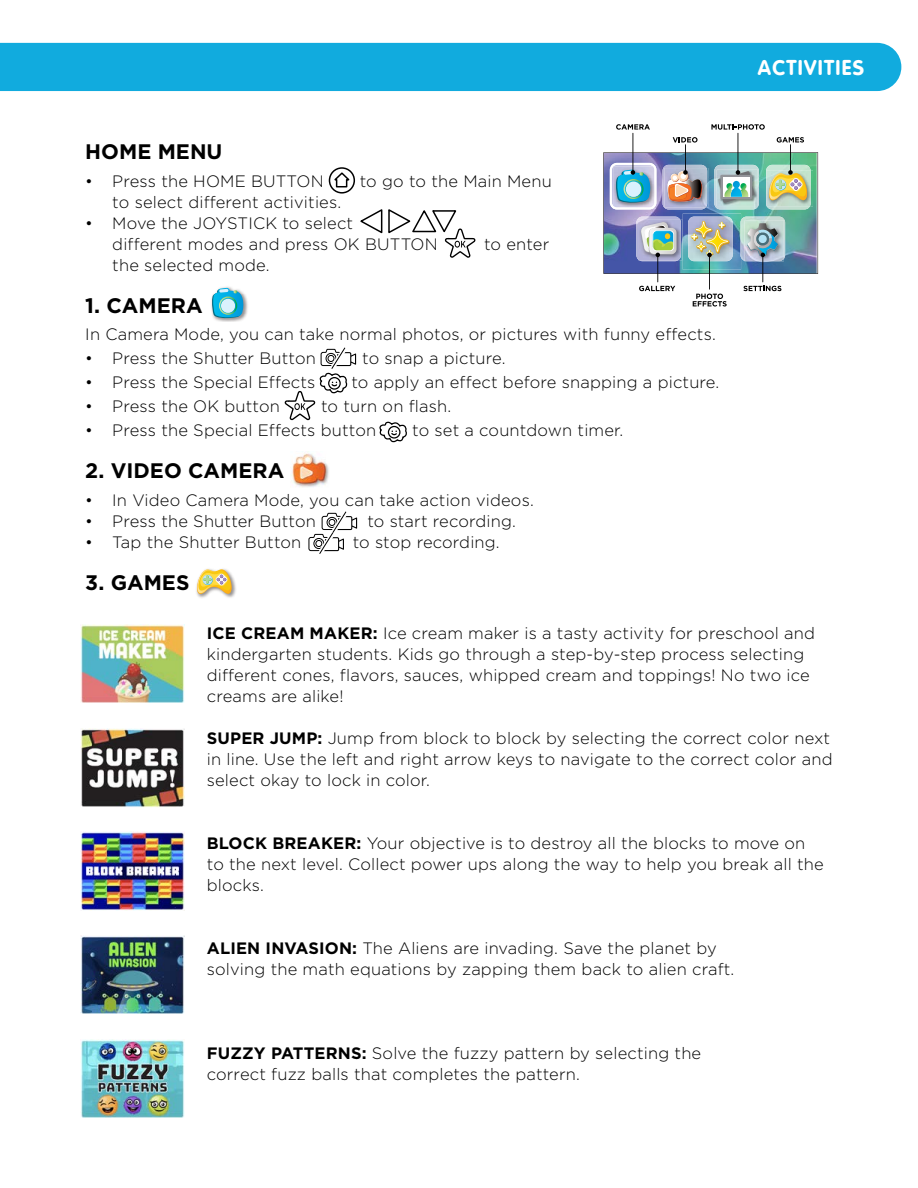
<style>
.page{position:relative;width:918px;height:1188px;background:#fff}
.page>*{position:absolute;margin:0;border:0;box-sizing:border-box;transform-origin:0 0}
.t1{font:700 21px "Gotham";color:#000}
.t2{font:21px "VAG Rounded Bold";letter-spacing:.06em;color:#fff}
.t3{font:300 16.5px/21px "Gotham";letter-spacing:.01em;color:#000}
.s1{font-weight:700}
</style>
<div class="page">
<img style="left:81px;top:1039px;width:103px;height:79px">
<img style="left:80px;top:624px;width:105px;height:79px">
<img style="left:80px;top:935px;width:105px;height:79px">
<img style="left:80px;top:728px;width:105px;height:79px">
<img style="left:80px;top:832px;width:105px;height:79px">
<div style="left:0;top:43px;width:901px;height:48px;background:#11abde"></div>
<img style="left:215px;top:287px;width:33px;height:35px">
<svg style="left:211px;top:288px;width:33px;height:31px"></svg>
<svg style="left:219px;top:297px;width:18px;height:18px"></svg>
<svg style="left:220px;top:298px;width:16px;height:15px"></svg>
<div style="left:221px;top:299px;width:14px;height:14px;background:#daf1fd;border-radius:50%"></div>
<img style="left:196px;top:575px;width:40px;height:23px">
<svg style="left:197px;top:569px;width:35px;height:25px"></svg>
<img style="left:292px;top:453px;width:37px;height:34px">
<div style="left:329px;top:167px;width:26px;height:27px;border:2px solid #000;border-radius:50%"></div>
<svg style="left:331px;top:171px;width:21px;height:17px"></svg>
<svg style="left:308px;top:511px;width:49px;height:43px"></svg>
<hr style="left:738px;top:133px;width:1px;height:40px;background:#000">
<hr style="left:632px;top:133px;width:1px;height:40px;background:#000">
<svg style="left:616px;top:124px;width:34px;height:6px"></svg>
<svg style="left:711px;top:124px;width:54px;height:6px"></svg>
<img style="left:603px;top:137px;width:215px;height:170px">
<svg style="left:360px;top:209px;width:116px;height:49px"></svg>
<svg style="left:284px;top:347px;width:72px;height:74px"></svg>
<svg style="left:379px;top:421px;width:28px;height:22px"></svg>
<p class="t1" style="left:85px;top:139px;width:139px">HOME MENU</p>
<p class="t3" style="left:85px;top:170px;width:240px">• Press the HOME BUTTON</p>
<p class="t3" style="left:360px;top:170px;width:194px">to go to the Main Menu</p>
<p class="t3" style="left:112px;top:191px;width:230px">to select different activities.</p>
<p class="t3" style="left:112px;top:212px;width:327px;text-indent:-27px">• Move the JOYSTICK to select<br>different modes and press OK BUTTON</p>
<p class="t3" style="left:484px;top:233px;width:67px">to enter</p>
<p class="t2" style="left:758px;top:55px;width:108px">ACTIVITIES</p>
<p class="t3" style="left:112px;top:254px;width:159px">the selected mode.</p>
<p class="t1" style="left:85px;top:293px;width:119px">1. CAMERA</p>
<p class="t3" style="left:85px;top:324px;width:632px">In Camera Mode, you can take normal photos, or pictures with funny effects.</p>
<p class="t3" style="left:85px;top:348px;width:232px">• Press the Shutter Button</p>
<p class="t3" style="left:362px;top:348px;width:145px">to snap a picture.</p>
<p class="t3" style="left:85px;top:372px;width:232px">• Press the Special Effects</p>
<p class="t3" style="left:351px;top:372px;width:370px">to apply an effect before snapping a picture.</p>
<p class="t3" style="left:85px;top:396px;width:196px">• Press the OK button</p>
<p class="t3" style="left:321px;top:396px;width:132px">to turn on flash.</p>
<p class="t3" style="left:85px;top:420px;width:292px">• Press the Special Effects button</p>
<p class="t3" style="left:412px;top:420px;width:213px">to set a countdown timer.</p>
<p class="t1" style="left:85px;top:459px;width:200px">2. VIDEO CAMERA</p>
<p class="t3" style="left:85px;top:490px;width:450px">• In Video Camera Mode, you can take action videos.</p>
<p class="t3" style="left:85px;top:511px;width:232px">• Press the Shutter Button</p>
<p class="t3" style="left:367px;top:511px;width:150px">to start recording.</p>
<p class="t3" style="left:85px;top:532px;width:218px">• Tap the Shutter Button</p>
<p class="t3" style="left:353px;top:532px;width:148px">to stop recording.</p>
<p class="t1" style="left:85px;top:571px;width:106px">3. GAMES</p>
<p class="t3" style="left:207px;top:622px;width:610px"><span class="s1">ICE CREAM MAKER:</span> Ice cream maker is a tasty activity for preschool and kindergarten students. Kids go through a step-by-step process selecting different cones, flavors, sauces, whipped cream and toppings! No two ice creams are alike!</p>
<p class="t3" style="left:207px;top:727px;width:627px"><span class="s1">SUPER JUMP:</span> Jump from block to block by selecting the correct color next in line. Use the left and right arrow keys to navigate to the correct color and select okay to lock in color.</p>
<p class="t3" style="left:207px;top:832px;width:619px"><span class="s1">BLOCK BREAKER:</span> Your objective is to destroy all the blocks to move on to the next level. Collect power ups along the way to help you break all the blocks.</p>
<p class="t3" style="left:207px;top:937px;width:529px"><span class="s1">ALIEN INVASION:</span> The Aliens are invading. Save the planet by solving the math equations by zapping them back to alien craft.</p>
<p class="t3" style="left:207px;top:1042px;width:496px"><span class="s1">FUZZY PATTERNS:</span> Solve the fuzzy pattern by selecting the correct fuzz balls that completes the pattern.</p>
</div>
